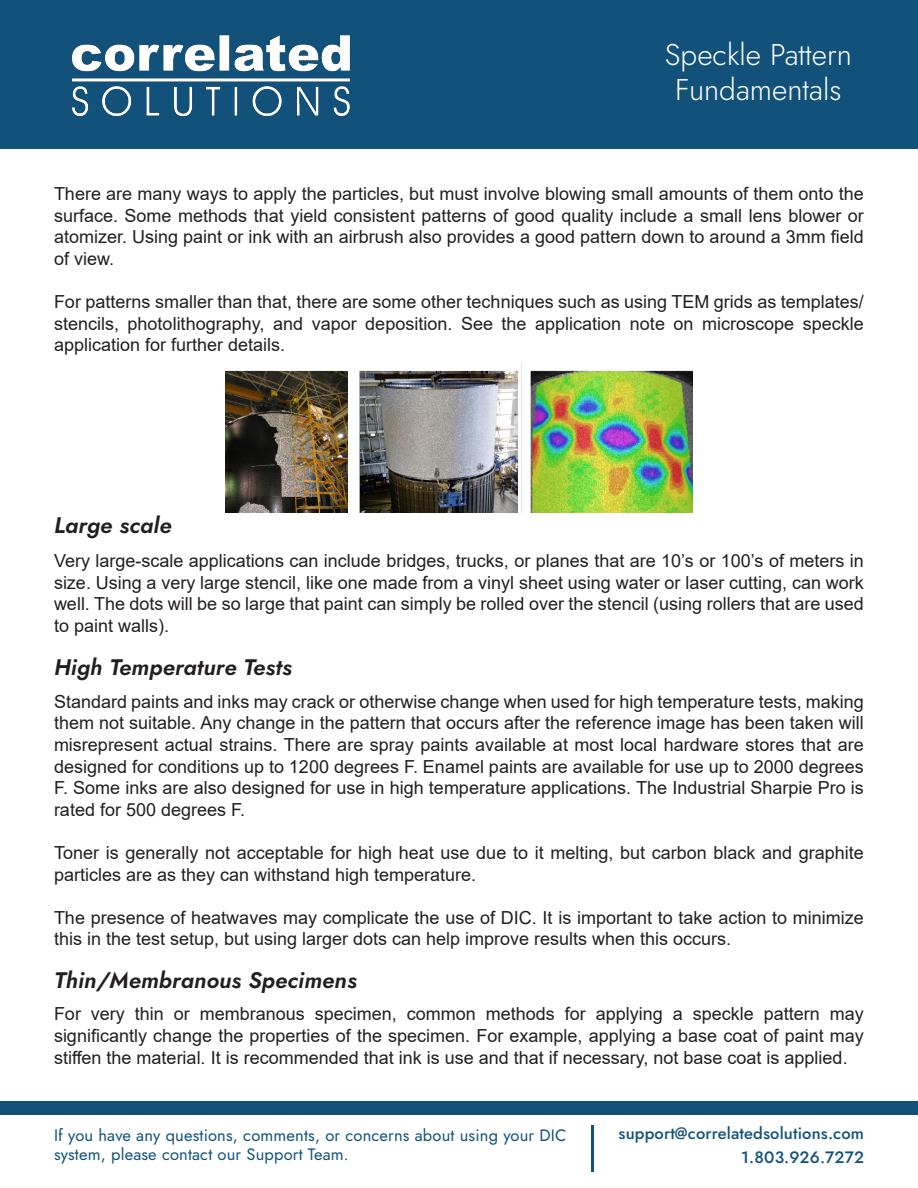
<style>
.page{position:relative;width:918px;height:1188px;background:#fff}
.page>*{position:absolute;margin:0;border:0;box-sizing:border-box;transform-origin:0 0}
.t1{font:300 30px/34.5px "Jost";color:#fff;text-align:center}
.t2{font:italic 22.5px "Jost Semi";letter-spacing:.01em;color:#231f20}
.t3{font:18px/21.6px "Arial";color:#231f20;text-align:justify}
.t4{font:16.5px/19.5px "Jost";letter-spacing:.01em;color:#12527a}
.t5{font:500 16.5px/24px "Jost";letter-spacing:.01em;color:#12527a;text-align:right}
</style>
<div class="page">
<div style="left:0;top:0;width:918px;height:148px;background:#12527a"></div>
<img style="left:72px;top:35px;width:278px;height:82px">
<div style="left:0;top:1102px;width:918px;height:13px;background:#12527a"></div>
<hr style="left:591px;top:1125px;width:3px;height:46px;background:#12527a">
<img style="left:225px;top:363px;width:468px;height:150px">
<h1 class="t1" style="left:665px;top:38px;width:188px">Speckle Pattern<br>Fundamentals</h1>
<p class="t3" style="left:54px;top:183px;width:811px">There are many ways to apply the particles, but must involve blowing small amounts of them onto the surface. Some methods that yield consistent patterns of good quality include a small lens blower or atomizer. Using paint or ink with an airbrush also provides a good pattern down to around a 3mm field of view.</p>
<p class="t3" style="left:54px;top:291px;width:811px">For patterns smaller than that, there are some other techniques such as using TEM grids as templates/ stencils, photolithography, and vapor deposition. See the application note on microscope speckle application for further details.</p>
<p class="t2" style="left:54px;top:510px;width:119px">Large scale</p>
<p class="t3" style="left:54px;top:550px;width:811px">Very large-scale applications can include bridges, trucks, or planes that are 10’s or 100’s of meters in size. Using a very large stencil, like one made from a vinyl sheet using water or laser cutting, can work well. The dots will be so large that paint can simply be rolled over the stencil (using rollers that are used to paint walls).</p>
<p class="t2" style="left:54px;top:652px;width:239px">High Temperature Tests</p>
<p class="t3" style="left:54px;top:691px;width:811px">Standard paints and inks may crack or otherwise change when used for high temperature tests, making them not suitable. Any change in the pattern that occurs after the reference image has been taken will misrepresent actual strains. There are spray paints available at most local hardware stores that are designed for conditions up to 1200 degrees F. Enamel paints are available for use up to 2000 degrees F. Some inks are also designed for use in high temperature applications. The Industrial Sharpie Pro is rated for 500 degrees F.</p>
<p class="t3" style="left:54px;top:842px;width:811px">Toner is generally not acceptable for high heat use due to it melting, but carbon black and graphite particles are as they can withstand high temperature.</p>
<p class="t3" style="left:54px;top:907px;width:811px">The presence of heatwaves may complicate the use of DIC. It is important to take action to minimize this in the test setup, but using larger dots can help improve results when this occurs.</p>
<p class="t2" style="left:54px;top:965px;width:304px">Thin/Membranous Specimens</p>
<p class="t3" style="left:54px;top:1003px;width:811px">For very thin or membranous specimen, common methods for applying a speckle pattern may significantly change the properties of the specimen. For example, applying a base coat of paint may stiffen the material. It is recommended that ink is use and that if necessary, not base coat is applied.</p>
<p class="t4" style="left:54px;top:1125px;width:514px">If you have any questions, comments, or concerns about using your DIC system, please contact our Support Team.</p>
<p class="t5" style="left:619px;top:1121px;width:247px">support@correlatedsolutions.com<br>1.803.926.7272</p>
</div>
